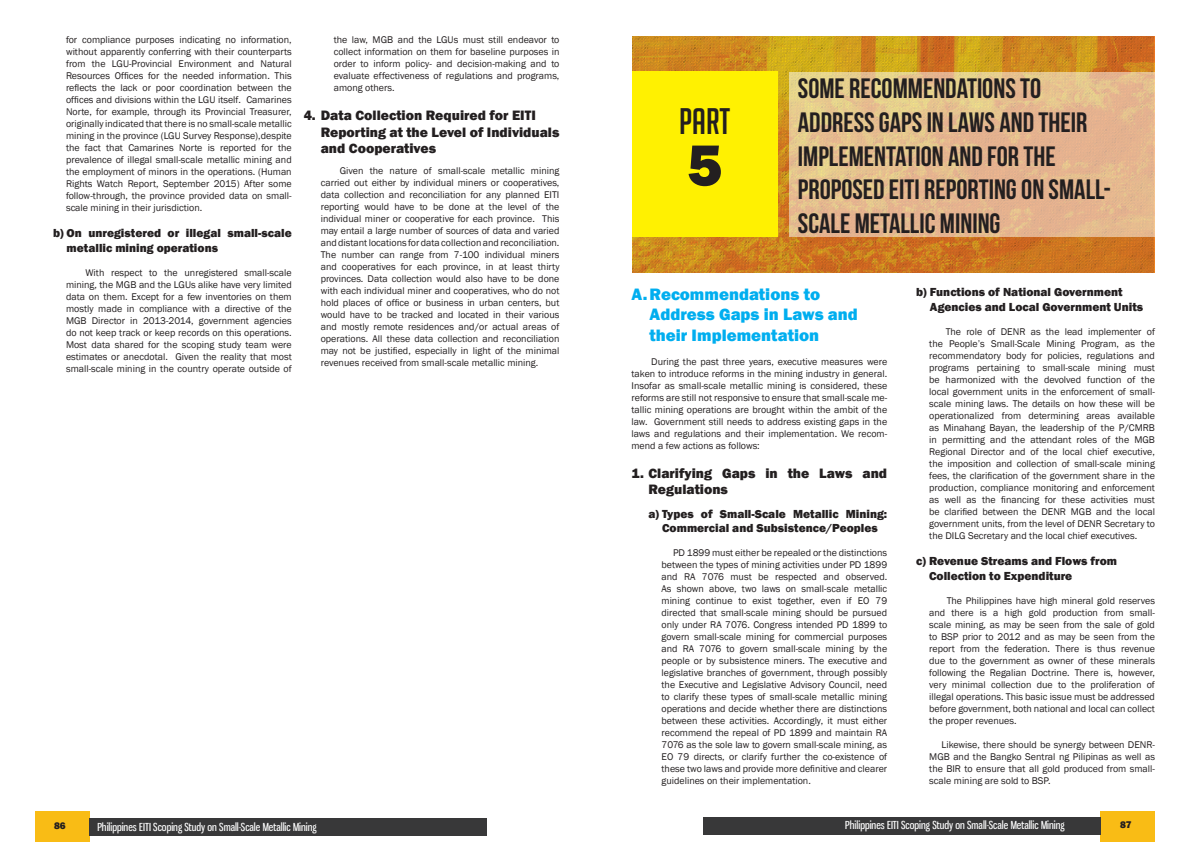
<style>
.page{position:relative;width:1191px;height:842px;background:#fff}
.page>*{position:absolute;margin:0;border:0;box-sizing:border-box;transform-origin:0 0}
.t1{font:800 60px "Franklin Gothic";color:#231f20}
.t2{font:36px "Big Noodle Titling";color:#231f20}
.t3{font:28px/33.6px "Bebas Neue";color:#231f20}
.t4{font:800 17px/20.4px "Franklin Gothic";color:#00aeef}
.t5{font:800 14px/16.8px "Franklin Gothic";color:#231f20}
.t6{font:800 12px/14.4px "Franklin Gothic";color:#231f20}
.t7{font:11px "Gnuolane Rg";color:#fff}
.t8{font:10px/12px "Franklin Gothic";color:#231f20;text-align:justify}
.t9{font:800 10px "Franklin Gothic";color:#231f20}
</style>
<div class="page">
<div style="left:35px;top:811px;width:54px;height:31px;background:#f9bc15"></div>
<div style="left:89px;top:818px;width:397px;height:18px;background:#383839"></div>
<div style="left:1100px;top:811px;width:55px;height:31px;background:#f9bc15"></div>
<div style="left:703px;top:817px;width:397px;height:17px;background:#383839"></div>
<img style="left:632px;top:36px;width:522px;height:237px">
<svg style="left:789px;top:72px;width:366px;height:165px;background:#e4bc8e"></svg>
<div style="left:632px;top:72px;width:145px;height:165px;background:#fff101"></div>
<p class="t8" style="left:66px;top:34px;width:227px">for compliance purposes indicating no information, without apparently conferring with their counterparts from the LGU-Provincial Environment and Natural Resources Offices for the needed information. This reflects the lack or poor coordination between the offices and divisions within the LGU itself. Camarines Norte, for example, through its Provincial Treasurer, originally indicated that there is no small-scale metallic mining in the province (LGU Survey Response),despite the fact that Camarines Norte is reported for the prevalence of illegal small-scale metallic mining and the employment of minors in the operations. (Human Rights Watch Report, September 2015) After some follow-through, the province provided data on small&shy;scale mining in their jurisdiction.</p>
<p class="t6" style="left:67px;top:226px;width:227px;text-indent:-14px">b) On unregistered or illegal small-scale metallic mining operations</p>
<p class="t8" style="left:66px;top:267px;width:227px;text-indent:19px">With respect to the unregistered small-scale mining, the MGB and the LGUs alike have very limited data on them. Except for a few inventories on them mostly made in compliance with a directive of the MGB Director in 2013-2014, government agencies do not keep track or keep records on this operations.<br>Most data shared for the scoping study team were estimates or anecdotal. Given the reality that most small-scale mining in the country operate outside of</p>
<p class="t8" style="left:334px;top:34px;width:227px">the law, MGB and the LGUs must still endeavor to collect information on them for baseline purposes in order to inform policy- and decision-making and to evaluate effectiveness of regulations and programs, among others.</p>
<h3 class="t5" style="left:321px;top:107px;width:240px;text-indent:-17px">4. Data Collection Required for EITI<br>Reporting at the Level of Individuals and Cooperatives</h3>
<p class="t8" style="left:321px;top:165px;width:240px;text-indent:19px">Given the nature of small-scale metallic mining carried out either by individual miners or cooperatives, data collection and reconciliation for any planned EITI reporting would have to be done at the level of the individual miner or cooperative for each province. This may entail a large number of sources of data and varied and distant locations for data collection and reconciliation.<br>The number can range from 7-100 individual miners and cooperatives for each province, in at least thirty provinces. Data collection would also have to be done with each individual miner and cooperatives, who do not hold places of office or business in urban centers, but would have to be tracked and located in their various and mostly remote residences and/or actual areas of operations. All these data collection and reconciliation may not be justified, especially in light of the minimal revenues received from small-scale metallic mining.</p>
<h2 class="t2" style="left:679px;top:102px;width:53px">Part</h2>
<h1 class="t1" style="left:687px;top:127px;width:37px">5</h1>
<h3 class="t3" style="left:798px;top:72px;width:315px">SOME RECOMMENDATIONS TO<br>ADDRESS GAPS IN LAWS AND THEIR<br>IMPLEMENTATION AND FOR THE<br>PROPOSED EITI REPORTING ON SMALL-<br>SCALE METALLIC MINING</h3>
<h3 class="t4" style="left:649px;top:284px;width:210px;text-indent:-18px">A.Recommendations to<br>Address Gaps in Laws and their Implementation</h3>
<p class="t8" style="left:631px;top:356px;width:257px;text-indent:20px">During the past three years, executive measures were taken to introduce reforms in the mining industry in general.<br>Insofar as small-scale metallic mining is considered, these reforms are still not responsive to ensure that small-scale me&shy;tallic mining operations are brought within the ambit of the law. Government still needs to address existing gaps in the laws and regulations and their implementation. We recom&shy;mend a few actions as follows:</p>
<h3 class="t5" style="left:648px;top:464px;width:240px;text-indent:-17px">1. Clarifying Gaps in the Laws and<br>Regulations</h3>
<p class="t6" style="left:648px;top:507px;width:240px;text-align:center">a) Types of Small-Scale Metallic Mining:<br>Commercial and Subsistence/Peoples</p>
<p class="t8" style="left:661px;top:547px;width:227px;text-indent:11px">PD 1899 must either be repealed or the distinctions between the types of mining activities under PD 1899 and RA 7076 must be respected and observed.<br>As shown above, two laws on small-scale metallic mining continue to exist together, even if EO 79 directed that small-scale mining should be pursued only under RA 7076. Congress intended PD 1899 to govern small-scale mining for commercial purposes and RA 7076 to govern small-scale mining by the people or by subsistence miners. The executive and legislative branches of government, through possibly the Executive and Legislative Advisory Council, need to clarify these types of small-scale metallic mining operations and decide whether there are distinctions between these activities. Accordingly, it must either recommend the repeal of PD 1899 and maintain RA 7076 as the sole law to govern small-scale mining, as EO 79 directs, or clarify further the co-existence of these two laws and provide more definitive and clearer guidelines on their implementation.</p>
<p class="t6" style="left:929px;top:285px;width:215px;text-indent:-14px">b) Functions of National Government<br>Agencies and Local Government Units</p>
<p class="t8" style="left:929px;top:326px;width:227px;text-indent:16px">The role of DENR as the lead implementer of the People’s Small-Scale Mining Program, as the recommendatory body for policies, regulations and programs pertaining to small-scale mining must be harmonized with the devolved function of the local government units in the enforcement of small&shy;scale mining laws. The details on how these will be operationalized from determining areas available as Minahang Bayan, the leadership of the P/CMRB in permitting and the attendant roles of the MGB Regional Director and of the local chief executive, the imposition and collection of small-scale mining fees, the clarification of the government share in the production, compliance monitoring and enforcement as well as the financing for these activities must be clarified between the DENR MGB and the local government units, from the level of DENR Secretary to the DILG Secretary and the local chief executives.</p>
<p class="t6" style="left:929px;top:554px;width:190px;text-indent:-13px">c) Revenue Streams and Flows from<br>Collection to Expenditure</p>
<p class="t8" style="left:929px;top:595px;width:227px;text-indent:17px">The Philippines have high mineral gold reserves and there is a high gold production from small&shy;scale mining, as may be seen from the sale of gold to BSP prior to 2012 and as may be seen from the report from the federation. There is thus revenue due to the government as owner of these minerals following the Regalian Doctrine. There is, however, very minimal collection due to the proliferation of illegal operations. This basic issue must be addressed before government, both national and local can collect the proper revenues.</p>
<p class="t8" style="left:929px;top:739px;width:227px;text-indent:12px">Likewise, there should be synergy between DENR-MGB and the Bangko Sentral ng Pilipinas as well as the BIR to ensure that all gold produced from small&shy;scale mining are sold to BSP.</p>
<p class="t9" style="left:54px;top:819px;width:13px">86</p>
<p class="t7" style="left:97px;top:820px;width:221px">Philippines EITI Scoping Study on Small-Scale Metallic Mining</p>
<p class="t7" style="left:845px;top:819px;width:221px">Philippines EITI Scoping Study on Small-Scale Metallic Mining</p>
<p class="t9" style="left:1120px;top:818px;width:13px">87</p>
</div>
